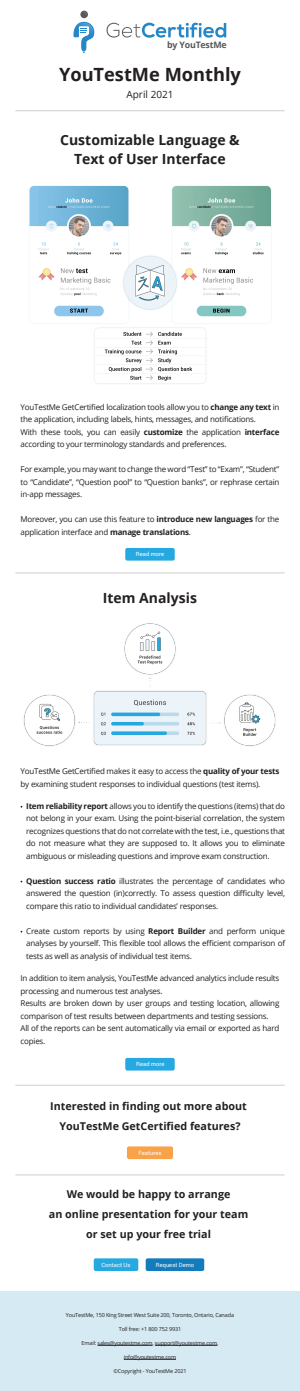
<style>
.page{position:relative;width:300px;height:1391px;background:#fff}
.page>*{position:absolute;margin:0;border:0;box-sizing:border-box;transform-origin:0 0}
.t1{font:700 18.23px "Open Sans";color:#231f20}
.t2{font:700 14px/19px "Open Sans";color:#231f20;text-align:center}
.t3{font:700 10.75px/19.8px "Open Sans";color:#231f20;text-align:center}
.t4{font:10px "Open Sans";color:#231f20}
.t5{font:700 8.85px "Open Sans";letter-spacing:-.025em;color:#57585a}
.t6{font:8px/12.5px "Open Sans";letter-spacing:-.025em;color:#231f20}
.t7{font:5.8px "Roboto";color:#fff}
.t8{font:5.5px "Open Sans";letter-spacing:-.025em;color:#231f20}
.s1{font-weight:700}
</style>
<div class="page">
<svg style="left:107px;top:22px;width:119px;height:16px"></svg>
<svg style="left:73px;top:11px;width:22px;height:42px"></svg>
<hr style="left:15px;top:111px;width:270px;height:1px;background:#cdcece">
<hr style="left:15px;top:573px;width:270px;height:1px;background:#cdcece">
<hr style="left:15px;top:1085px;width:270px;height:1px;background:#cdcece">
<hr style="left:15px;top:1175px;width:270px;height:1px;background:#cdcece">
<div style="left:127px;top:1146px;width:46px;height:13px;background:#f9a248;border-radius:2px"></div>
<div style="left:94px;top:1258px;width:44px;height:13px;background:#26a9e0;border-radius:2px"></div>
<div style="left:146px;top:1258px;width:58px;height:13px;background:#137cbc;border-radius:2px"></div>
<div style="left:0;top:1292px;width:300px;height:99px;background:#d5eaf3"></div>
<hr style="left:98px;top:1345px;width:54px;height:1px;background:#231f20">
<hr style="left:155px;top:1345px;width:62px;height:1px;background:#231f20">
<hr style="left:124px;top:1359px;width:52px;height:1px;background:#231f20">
<div style="left:125px;top:548px;width:50px;height:13px;background:#26a9e0;border-radius:2px"></div>
<div style="left:125px;top:1058px;width:50px;height:13px;background:#26a9e0;border-radius:2px"></div>
<img style="left:29px;top:186px;width:242px;height:198px">
<img style="left:23px;top:623px;width:253px;height:123px">
<p class="t5" style="left:167px;top:39px;width:61px">by YouTestMe</p>
<h1 class="t1" style="left:59px;top:61px;width:183px">YouTestMe Monthly</h1>
<p class="t4" style="left:126px;top:88px;width:49px">April 2021</p>
<h2 class="t2" style="left:60px;top:131px;width:181px">Customizable Language &amp;<br>Text of User Interface</h2>
<p class="t6" style="left:21px;top:400px;width:260px">YouTestMe GetCertified localization tools allow you to <span class="s1">change any text</span> in the application, including labels, hints, messages, and notifications.<br>With these tools, you can easily <span class="s1">customize</span> the application <span class="s1">interface </span>according to your terminology standards and preferences.</p>
<p class="t6" style="left:21px;top:463px;width:260px;text-align:justify">For example, you may want to change the word “Test” to “Exam”, “Student” to “Candidate”, “Question pool” to “Question banks”, or rephrase certain in-app messages.</p>
<p class="t6" style="left:21px;top:513px;width:260px">Moreover, you can use this feature to <span class="s1">introduce new languages</span> for the application interface and <span class="s1">manage translations</span>.</p>
<p class="t7" style="left:136px;top:550px;width:30px">Read more</p>
<h2 class="t2" style="left:103px;top:588px;width:96px">Item Analysis</h2>
<p class="t6" style="left:21px;top:765px;width:260px">YouTestMe GetCertified makes it easy to access the <span class="s1">quality of your tests </span>by examining student responses to individual questions (test items).</p>
<p class="t6" style="left:26px;top:800px;width:260px;text-align:justify"><span class="s1">Item reliability report</span> allows you to identify the questions (items) that do not belong in your exam. Using the point-biserial correlation, the system recognizes questions that do not correlate with the test, i.e., questions that do not measure what they are supposed to. It allows you to eliminate ambiguous or misleading questions and improve exam construction.</p>
<p class="t6" style="left:26px;top:875px;width:260px;text-align:justify"><span class="s1">Question success ratio</span> illustrates the percentage of candidates who answered the question (in)correctly. To assess question difficulty level, compare this ratio to individual candidates’ responses.</p>
<p class="t6" style="left:26px;top:925px;width:260px;text-align:justify">Create custom reports by using <span class="s1">Report Builder</span> and perform unique analyses by yourself. This flexible tool allows the efficient comparison of tests as well as analysis of individual test items.</p>
<p class="t6" style="left:21px;top:972px;width:260px">In addition to item analysis, YouTestMe advanced analytics include results processing and numerous test analyses.<br>Results are broken down by user groups and testing location, allowing comparison of test results between departments and testing sessions.<br>All of the reports can be sent automatically via email or exported as hard copies.</p>
<p class="t7" style="left:136px;top:1060px;width:30px">Read more</p>
<h3 class="t3" style="left:50px;top:1096px;width:198px">Interested in finding out more about<br>YouTestMe GetCertified features?</h3>
<p class="t7" style="left:139px;top:1149px;width:24px">Features</p>
<h3 class="t3" style="left:49px;top:1184px;width:201px">We would be happy to arrange<br>an online presentation for your team or set up your free trial</h3>
<p class="t7" style="left:102px;top:1260px;width:30px">Contact Us</p>
<p class="t7" style="left:156px;top:1260px;width:40px">Request Demo</p>
<p class="t8" style="left:66px;top:1311px;width:170px">YouTestMe, 150 King Street West Suite 200, Toronto, Ontario, Canada</p>
<p class="t8" style="left:119px;top:1325px;width:64px">Toll free: +1 800 752 9931</p>
<p class="t8" style="left:82px;top:1339px;width:138px">Email: sales@youtestme.com, support@youtestme.com,</p>
<p class="t8" style="left:124px;top:1353px;width:54px">info@youtestme.com</p>
<p class="t8" style="left:113px;top:1367px;width:75px">©Copyright - YouTestMe 2021</p>
</div>
